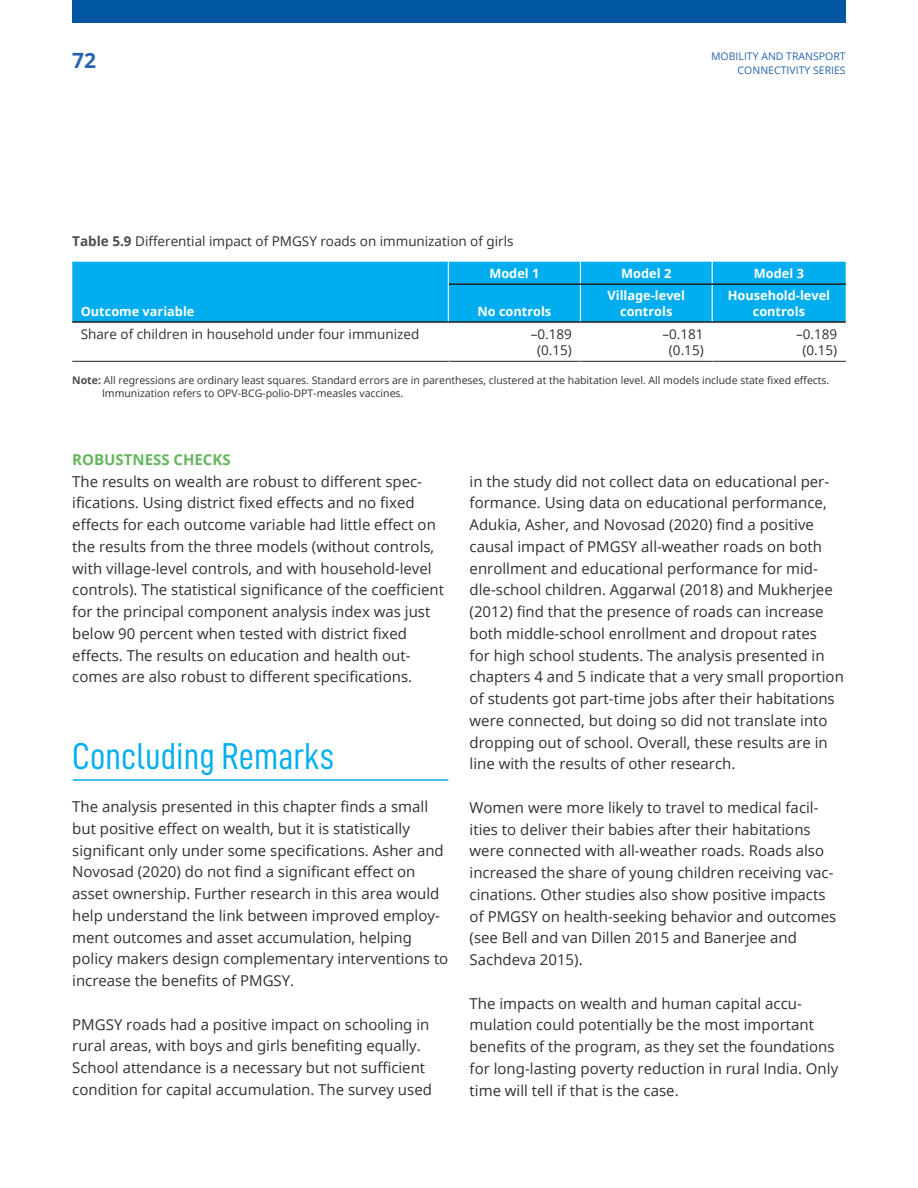
<style>
.page{position:relative;width:918px;height:1188px;background:#fff}
.page>*{position:absolute;margin:0;border:0;box-sizing:border-box;transform-origin:0 0}
.t1{font:37.5px "D DIN Condensed";color:#00aeef}
.t2{font:700 21px "Open Sans";color:#2665ad}
.t3{font:15px/21.8px "Open Sans";color:#312f30}
.t4{font:700 15px "Open Sans";color:#65b75d}
.t5{font:13.5px/16.2px "Open Sans";color:#312f30;text-align:center}
.t6{font:700 12.75px/15.3px "Open Sans";color:#fff;text-align:center}
.t7{font:10.5px/12.6px "Open Sans";color:#312f30}
.t8{font:10.5px "Open Sans";color:#2665ad}
.s1{font-weight:700;color:#4b4c4d}
</style>
<div class="page">
<div style="left:72px;top:0;width:774px;height:22px;background:#0156a3"></div>
<div style="left:72px;top:262px;width:774px;height:59px;background:#00aeef"></div>
<svg style="left:448px;top:262px;width:1px;height:22px"></svg>
<svg style="left:580px;top:262px;width:1px;height:21px"></svg>
<svg style="left:712px;top:262px;width:1px;height:21px"></svg>
<hr style="left:448px;top:284px;width:1px;height:37px;background:#fff">
<hr style="left:580px;top:285px;width:1px;height:36px;background:#fff">
<hr style="left:712px;top:285px;width:1px;height:36px;background:#fff">
<hr style="left:449px;top:283px;width:131px;height:2px;background:#231f20">
<hr style="left:580px;top:283px;width:132px;height:2px;background:#231f20">
<hr style="left:712px;top:283px;width:134px;height:2px;background:#231f20">
<hr style="left:72px;top:321px;width:376px;height:2px;background:#231f20">
<hr style="left:448px;top:321px;width:132px;height:2px;background:#231f20">
<hr style="left:580px;top:321px;width:132px;height:2px;background:#231f20">
<hr style="left:712px;top:321px;width:134px;height:2px;background:#231f20">
<hr style="left:72px;top:361px;width:376px;height:1px;background:#231f20">
<hr style="left:448px;top:361px;width:132px;height:1px;background:#231f20">
<hr style="left:580px;top:361px;width:132px;height:1px;background:#231f20">
<hr style="left:712px;top:361px;width:134px;height:1px;background:#231f20">
<hr style="left:73px;top:779px;width:375px;height:2px;background:#00aeef">
<h2 class="t2" style="left:72px;top:46px;width:25px">72</h2>
<p class="t5" style="left:72px;top:233px;width:443px"><span class="s1">Table 5.9</span> Differential impact of PMGSY roads on immunization of girls</p>
<p class="t8" style="left:711px;top:49px;width:136px">MOBILITY AND TRANSPORT</p>
<p class="t8" style="left:738px;top:63px;width:110px">CONNECTIVITY SERIES</p>
<p class="t6" style="left:81px;top:303px;width:115px">Outcome variable</p>
<p class="t6" style="left:489px;top:265px;width:52px">Model 1</p>
<p class="t6" style="left:621px;top:265px;width:52px">Model 2</p>
<p class="t6" style="left:754px;top:265px;width:52px">Model 3</p>
<p class="t6" style="left:477px;top:303px;width:75px">No controls</p>
<p class="t6" style="left:608px;top:288px;width:79px">Village-level controls</p>
<p class="t6" style="left:728px;top:288px;width:104px">Household-level controls</p>
<p class="t5" style="left:81px;top:325px;width:340px">Share of children in household under four immunized</p>
<p class="t5" style="left:531px;top:325px;width:43px">–0.189 (0.15)</p>
<p class="t5" style="left:662px;top:325px;width:43px">–0.181 (0.15)</p>
<p class="t5" style="left:796px;top:325px;width:43px">–0.189 (0.15)</p>
<p class="t7" style="left:102px;top:374px;width:729px;text-indent:-30px"><span class="s1">Note:</span> All regressions are ordinary least squares. Standard errors are in parentheses, clustered at the habitation level. All models include state fixed effects.<br>Immunization refers to OPV-BCG-polio-DPT-measles vaccines.</p>
<p class="t4" style="left:72px;top:449px;width:160px">ROBUSTNESS CHECKS</p>
<p class="t3" style="left:72px;top:470px;width:373px">The results on wealth are robust to different spec&shy;ifications. Using district fixed effects and no fixed effects for each outcome variable had little effect on the results from the three models (without controls, with village-level controls, and with household-level controls). The statistical significance of the coefficient for the principal component analysis index was just below 90 percent when tested with district fixed effects. The results on education and health out&shy;comes are also robust to different specifications.</p>
<h1 class="t1" style="left:72px;top:735px;width:263px">Concluding Remarks</h1>
<p class="t3" style="left:72px;top:795px;width:378px">The analysis presented in this chapter finds a small but positive effect on wealth, but it is statistically significant only under some specifications. Asher and Novosad (2020) do not find a significant effect on asset ownership. Further research in this area would help understand the link between improved employ&shy;ment outcomes and asset accumulation, helping policy makers design complementary interventions to increase the benefits of PMGSY.</p>
<p class="t3" style="left:72px;top:1013px;width:361px">PMGSY roads had a positive impact on schooling in rural areas, with boys and girls benefiting equally.<br>School attendance is a necessary but not sufficient condition for capital accumulation. The survey used</p>
<p class="t3" style="left:470px;top:470px;width:376px">in the study did not collect data on educational per&shy;formance. Using data on educational performance, Adukia, Asher, and Novosad (2020) find a positive causal impact of PMGSY all-weather roads on both enrollment and educational performance for mid&shy;dle-school children. Aggarwal (2018) and Mukherjee (2012) find that the presence of roads can increase both middle-school enrollment and dropout rates<br>for high school students. The analysis presented in chapters 4 and 5 indicate that a very small proportion of students got part-time jobs after their habitations were connected, but doing so did not translate into dropping out of school. Overall, these results are in line with the results of other research.</p>
<p class="t3" style="left:470px;top:796px;width:368px">Women were more likely to travel to medical facil&shy;ities to deliver their babies after their habitations were connected with all-weather roads. Roads also increased the share of young children receiving vac&shy;cinations. Other studies also show positive impacts of PMGSY on health-seeking behavior and outcomes (see Bell and van Dillen 2015 and Banerjee and Sachdeva 2015).</p>
<p class="t3" style="left:470px;top:992px;width:370px">The impacts on wealth and human capital accu&shy;mulation could potentially be the most important benefits of the program, as they set the foundations for long-lasting poverty reduction in rural India. Only time will tell if that is the case.</p>
</div>
